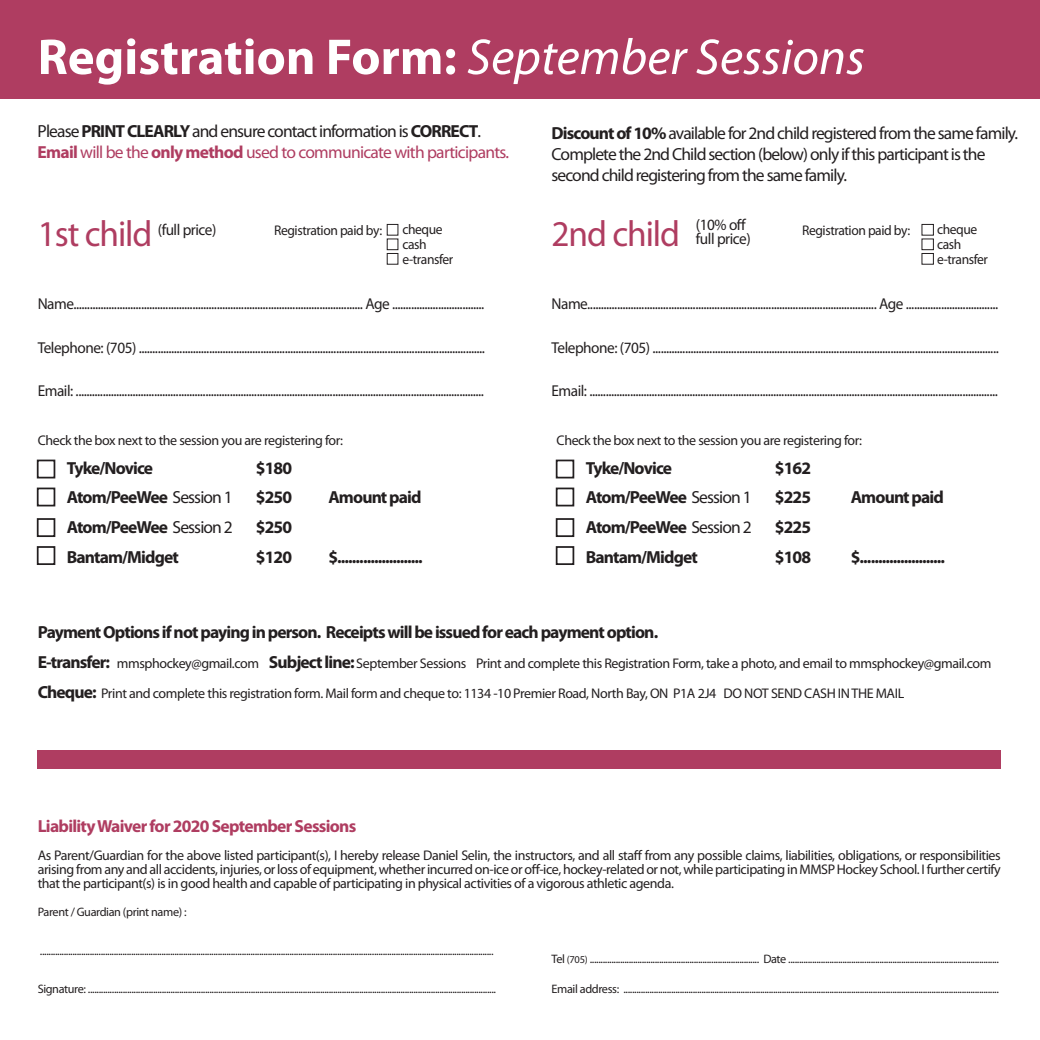
<style>
.page{position:relative;width:1040px;height:1040px;background:#fff}
.page>*{position:absolute;margin:0;border:0;box-sizing:border-box;transform-origin:0 0}
.t1{font:700 50.75px "Myriad Pro";color:#fff}
.t2{font:36.4px "Myriad Pro";letter-spacing:-.03em;color:#af3d61}
.t3{font:700 17.5px "Myriad Pro";letter-spacing:-.05em;color:#231f20}
.t4{font:17.5px/21px "Myriad Pro";letter-spacing:-.05em;color:#231f20}
.t5{font:17.5px "Myriad Pro";letter-spacing:-.04em;color:#af3d61}
.t6{font:700 17.5px "Myriad Pro";letter-spacing:-.04em;color:#af3d61}
.t7{font:15.75px "Myriad Pro";letter-spacing:-.03em;color:#231f20}
.t8{font:14px/14px "Myriad Pro";letter-spacing:-.03em;color:#231f20;text-align:justify}
.t9{font:12.25px "Myriad Pro";letter-spacing:-.03em;color:#231f20}
.s1{font-weight:400;font-style:italic}
.s2{font-weight:700}
.s3{font-weight:400}
.s4{font-weight:700;font-size:17.5px}
.s5{font-size:10.5px}
</style>
<div class="page">
<div style="left:0;top:0;width:1040px;height:98px;background:#af3d61"></div>
<div style="left:387px;top:224px;width:11px;height:11px;border:1px solid #231f20"></div>
<div style="left:921px;top:224px;width:12px;height:11px;border:1px solid #231f20"></div>
<div style="left:387px;top:238px;width:11px;height:12px;border:1px solid #231f20"></div>
<div style="left:387px;top:253px;width:11px;height:12px;border:1px solid #231f20"></div>
<div style="left:921px;top:253px;width:12px;height:12px;border:1px solid #231f20"></div>
<div style="left:38px;top:749px;width:962px;height:19px;background:#af3d61"></div>
<div style="left:37px;top:459px;width:18px;height:19px;border:2px solid #231f20"></div>
<div style="left:556px;top:459px;width:18px;height:19px;border:2px solid #231f20"></div>
<div style="left:37px;top:518px;width:18px;height:19px;border:2px solid #231f20"></div>
<div style="left:556px;top:518px;width:18px;height:19px;border:2px solid #231f20"></div>
<div style="left:37px;top:487px;width:18px;height:19px;border:2px solid #231f20"></div>
<div style="left:556px;top:487px;width:18px;height:19px;border:2px solid #231f20"></div>
<div style="left:37px;top:546px;width:18px;height:19px;border:2px solid #231f20"></div>
<div style="left:556px;top:546px;width:18px;height:19px;border:2px solid #231f20"></div>
<p class="t1" style="left:38px;top:24px;width:828px">Registration Form: <span class="s1">September Sessions</span></p>
<p class="t4" style="left:38px;top:120px;width:445px">Please <span class="s2">PRINT CLEARLY</span> and ensure contact information is <span class="s2">CORRECT</span>.</p>
<p class="t5" style="left:38px;top:141px;width:473px"><span class="s2">Email</span> will be the <span class="s2">only method</span> used to communicate with participants.</p>
<p class="t4" style="left:551px;top:122px;width:468px"><span class="s2">Discount of 10%</span> available for 2nd child registered from the same family.<br>Complete the 2nd Child section (below) only if this participant is the second child registering from the same family.</p>
<p class="t2" style="left:38px;top:211px;width:116px">1st child</p>
<p class="t7" style="left:158px;top:220px;width:60px">(full price)</p>
<p class="t7" style="left:696px;top:215px;width:52px">(10% off</p>
<p class="t7" style="left:696px;top:229px;width:56px">full price)</p>
<p class="t2" style="left:551px;top:211px;width:130px">2nd child</p>
<p class="t8" style="left:402px;top:222px;width:42px">cheque</p>
<p class="t8" style="left:402px;top:237px;width:26px">cash</p>
<p class="t8" style="left:402px;top:252px;width:52px">e-transfer</p>
<p class="t8" style="left:274px;top:222px;width:109px">Registration paid by:</p>
<p class="t8" style="left:802px;top:222px;width:109px">Registration paid by:</p>
<p class="t8" style="left:937px;top:222px;width:42px">cheque</p>
<p class="t8" style="left:937px;top:237px;width:26px">cash</p>
<p class="t8" style="left:937px;top:252px;width:52px">e-transfer</p>
<p class="t7" style="left:38px;top:294px;width:448px">Name........................................................................................................... Age ..................................</p>
<p class="t7" style="left:38px;top:337px;width:449px">Telephone: (705) ................................................................................................................................</p>
<p class="t7" style="left:38px;top:381px;width:448px">Email: .......................................................................................................................................................</p>
<p class="t7" style="left:551px;top:294px;width:448px">Name........................................................................................................... Age ..................................</p>
<p class="t7" style="left:551px;top:337px;width:449px">Telephone: (705) ................................................................................................................................</p>
<p class="t7" style="left:551px;top:381px;width:448px">Email: .......................................................................................................................................................</p>
<p class="t8" style="left:38px;top:432px;width:307px">Check the box next to the session you are registering for:</p>
<p class="t8" style="left:556px;top:432px;width:307px">Check the box next to the session you are registering for:</p>
<p class="t3" style="left:67px;top:456px;width:88px">Tyke/Novice</p>
<p class="t3" style="left:256px;top:456px;width:38px">$180</p>
<p class="t3" style="left:67px;top:486px;width:168px">Atom/PeeWee <span class="s3">Session 1</span></p>
<p class="t3" style="left:256px;top:486px;width:38px">$250</p>
<p class="t3" style="left:67px;top:516px;width:168px">Atom/PeeWee <span class="s3">Session 2</span></p>
<p class="t3" style="left:256px;top:516px;width:38px">$250</p>
<p class="t3" style="left:67px;top:545px;width:114px">Bantam/Midget</p>
<p class="t3" style="left:256px;top:545px;width:38px">$120</p>
<p class="t3" style="left:328px;top:486px;width:95px">Amount paid</p>
<p class="t3" style="left:328px;top:545px;width:96px">$.......................</p>
<p class="t3" style="left:585px;top:456px;width:88px">Tyke/Novice</p>
<p class="t3" style="left:774px;top:456px;width:38px">$162</p>
<p class="t3" style="left:585px;top:486px;width:168px">Atom/PeeWee <span class="s3">Session 1</span></p>
<p class="t3" style="left:774px;top:486px;width:38px">$225</p>
<p class="t3" style="left:585px;top:516px;width:168px">Atom/PeeWee <span class="s3">Session 2</span></p>
<p class="t3" style="left:774px;top:516px;width:38px">$225</p>
<p class="t3" style="left:585px;top:545px;width:114px">Bantam/Midget</p>
<p class="t3" style="left:774px;top:545px;width:38px">$108</p>
<p class="t3" style="left:850px;top:486px;width:95px">Amount paid</p>
<p class="t3" style="left:850px;top:545px;width:96px">$.......................</p>
<p class="t3" style="left:38px;top:620px;width:622px">Payment Options if not paying in person. Receipts will be issued for each payment option.</p>
<p class="t8" style="left:38px;top:656px;width:955px"><span class="s4">E-transfer:</span> mmsphockey@gmail.com <span class="s4">Subject line:</span> September Sessions Print and complete this Registration Form, take a photo, and email to mmsphockey@gmail.com</p>
<p class="t8" style="left:38px;top:685px;width:868px"><span class="s4">Cheque:</span> Print and complete this registration form. Mail form and cheque to: 1134 -10 Premier Road, North Bay, ON P1A 2J4 DO NOT SEND CASH IN THE MAIL</p>
<p class="t6" style="left:38px;top:815px;width:320px">Liability Waiver for 2020 September Sessions</p>
<p class="t8" style="left:38px;top:848px;width:964px">As Parent/Guardian for the above listed participant(s), I hereby release Daniel Selin, the instructors, and all staff from any possible claims, liabilities, obligations, or responsibilities arising from any and all accidents, injuries, or loss of equipment, whether incurred on-ice or off-ice, hockey-related or not, while participating in MMSP Hockey School. I further certify that the participant(s) is in good health and capable of participating in physical activities of a vigorous athletic agenda.</p>
<p class="t9" style="left:38px;top:904px;width:150px">Parent / Guardian (print name) :</p>
<p class="t9" style="left:40px;top:943px;width:455px">.................................................................................................................................................................................................................</p>
<p class="t9" style="left:38px;top:981px;width:460px">Signature: ............................................................................................................................................................................................</p>
<p class="t9" style="left:551px;top:951px;width:449px">Tel <span class="s5">(705)</span> .............................................................................. Date .................................................................................................</p>
<p class="t9" style="left:551px;top:980px;width:449px">Email address: .............................................................................................................................................................................</p>
</div>
